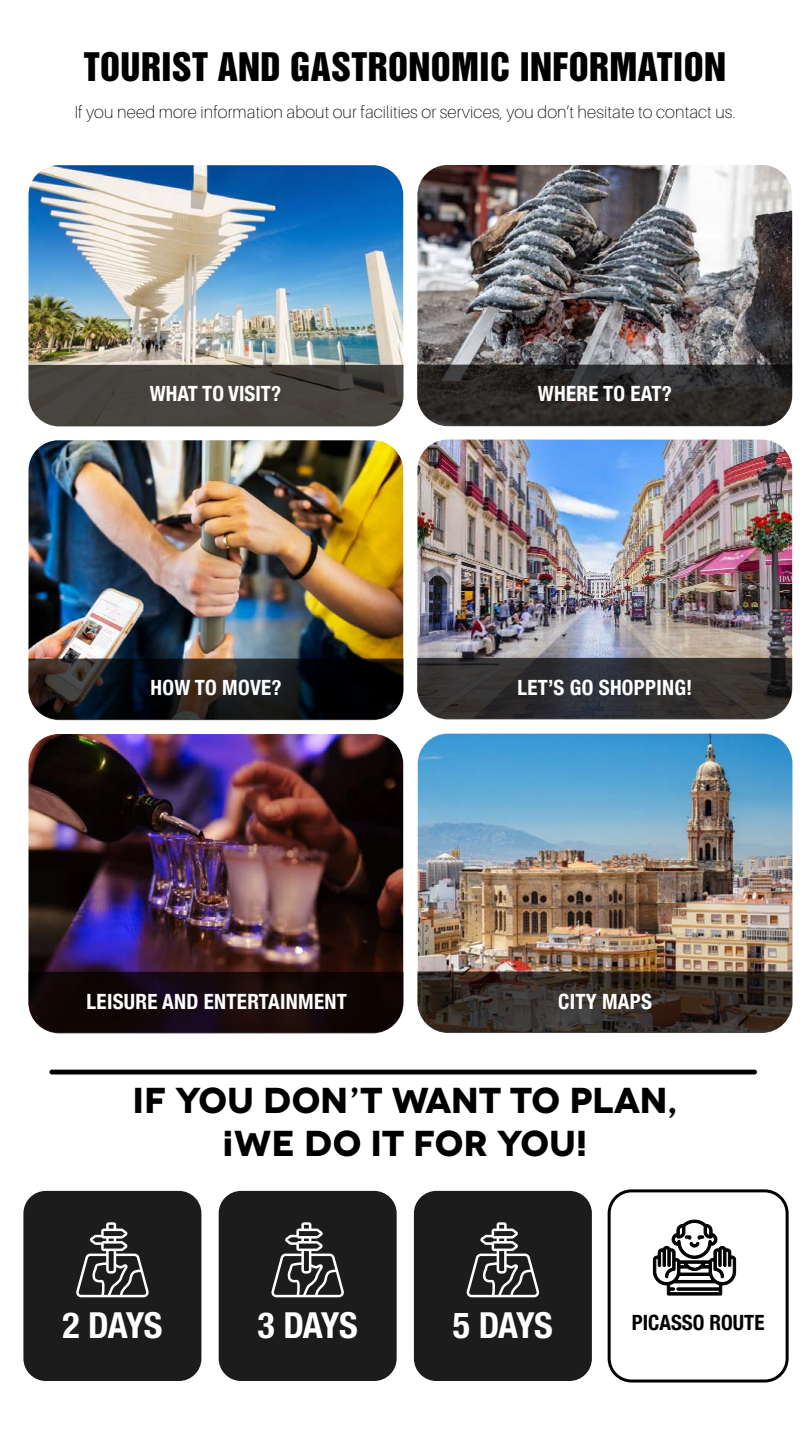
<style>
.page{position:relative;width:810px;height:1440px;background:#fff}
.page>*{position:absolute;margin:0;border:0;box-sizing:border-box;transform-origin:0 0}
.t1{font:700 36px/43.2px "Novecentowide";letter-spacing:-.01em;color:#000;text-align:center}
.t2{font:36px "Helvetica Inserat";letter-spacing:.01em;color:#000}
.t3{font:700 condensed 36px "Helvetica Neue";letter-spacing:-.035em;color:#fff}
.t4{font:700 condensed 21px "Helvetica Neue";letter-spacing:.015em;color:#fff}
.t5{font:700 condensed 21px "Helvetica Neue";color:#000}
.t6{font:100 17.25px "Aileron";letter-spacing:.01em;color:#000}
</style>
<div class="page">
<img style="left:28px;top:165px;width:375px;height:200px">
<svg style="left:28px;top:365px;width:376px;height:61px;background:#484540"></svg>
<img style="left:417px;top:165px;width:375px;height:200px">
<svg style="left:417px;top:365px;width:375px;height:61px;background:#2f2d2b"></svg>
<img style="left:28px;top:440px;width:375px;height:219px">
<svg style="left:28px;top:659px;width:376px;height:61px;background:#1a1a1b"></svg>
<img style="left:418px;top:734px;width:374px;height:237px">
<svg style="left:417px;top:971px;width:375px;height:62px;background:#39302b"></svg>
<div style="left:608px;top:1189px;width:181px;height:194px;border:3px solid #000;border-radius:22px"></div>
<svg style="left:653px;top:1219px;width:83px;height:77px"></svg>
<img style="left:28px;top:734px;width:375px;height:238px">
<svg style="left:28px;top:972px;width:376px;height:61px;background:#180d0e"></svg>
<div style="left:23px;top:1191px;width:178px;height:190px;background:#1c1c1c;border-radius:22px"></div>
<svg style="left:76px;top:1222px;width:73px;height:75px"></svg>
<div style="left:219px;top:1191px;width:178px;height:190px;background:#1c1c1c;border-radius:22px"></div>
<svg style="left:271px;top:1222px;width:73px;height:75px"></svg>
<div style="left:414px;top:1191px;width:178px;height:190px;background:#1c1c1c;border-radius:22px"></div>
<svg style="left:466px;top:1222px;width:73px;height:75px"></svg>
<img style="left:417px;top:440px;width:375px;height:218px">
<svg style="left:417px;top:658px;width:375px;height:61px;background:#343234"></svg>
<div style="left:49px;top:1070px;width:708px;height:5px;background:#020203;border-radius:2px"></div>
<h1 class="t2" style="left:84px;top:45px;width:644px">TOURIST AND GASTRONOMIC INFORMATION</h1>
<p class="t6" style="left:74px;top:103px;width:663px">If you need more information about our facilities or services, you don’t hesitate to contact us.</p>
<p class="t4" style="left:150px;top:381px;width:133px">WHAT TO VISIT?</p>
<p class="t4" style="left:538px;top:381px;width:136px">WHERE TO EAT?</p>
<p class="t4" style="left:150px;top:675px;width:133px">HOW TO MOVE?</p>
<p class="t4" style="left:87px;top:988px;width:262px">LEISURE AND ENTERTAINMENT</p>
<p class="t4" style="left:517px;top:674px;width:177px">LET’S GO SHOPPING!</p>
<p class="t4" style="left:558px;top:988px;width:95px">CITY MAPS</p>
<h1 class="t1" style="left:132px;top:1079px;width:547px">IF YOU DON’T WANT TO PLAN, ¡WE DO IT FOR YOU!</h1>
<h1 class="t3" style="left:62px;top:1304px;width:102px">2 DAYS</h1>
<h1 class="t3" style="left:258px;top:1304px;width:102px">3 DAYS</h1>
<h1 class="t3" style="left:453px;top:1304px;width:102px">5 DAYS</h1>
<p class="t5" style="left:632px;top:1310px;width:134px">PICASSO ROUTE</p>
</div>
